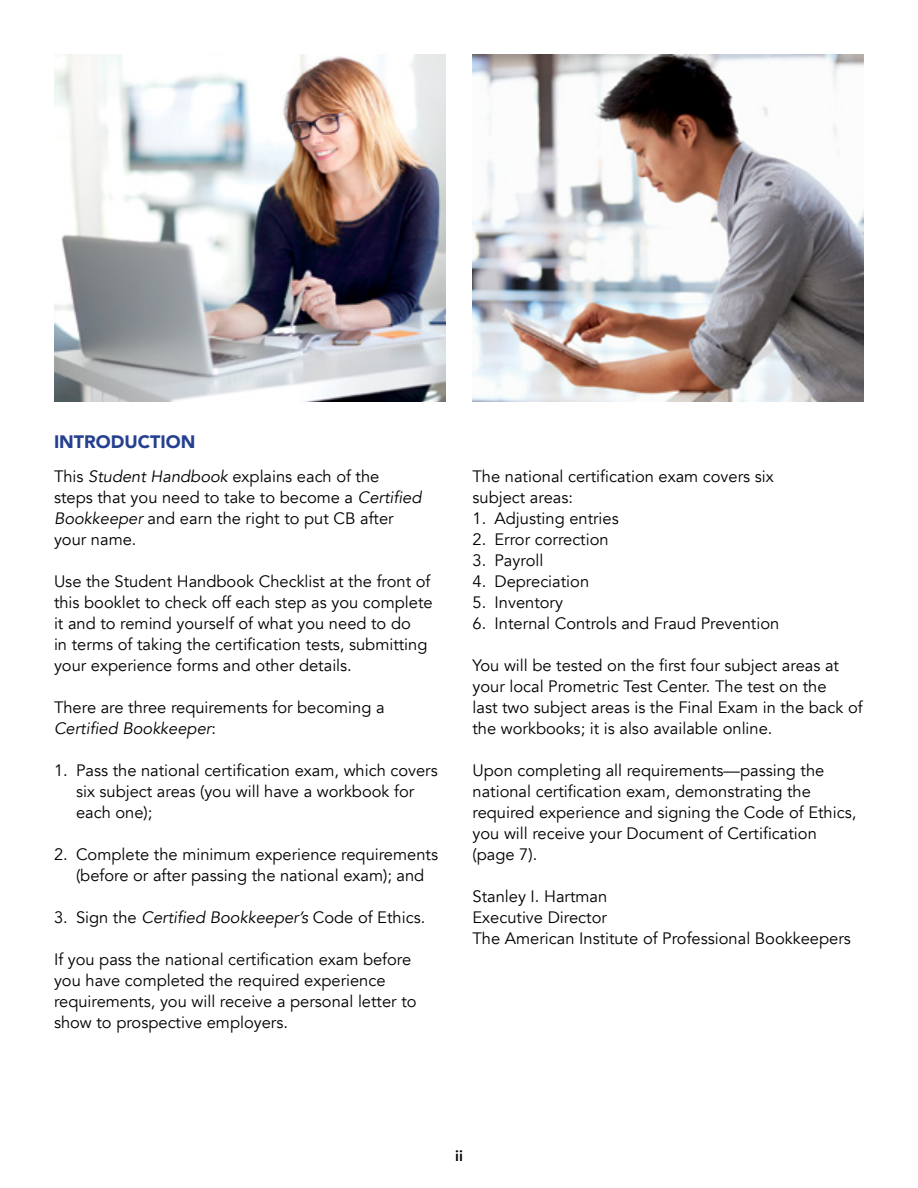
<style>
.page{position:relative;width:918px;height:1188px;background:#fff}
.page>*{position:absolute;margin:0;border:0;box-sizing:border-box;transform-origin:0 0}
.t1{font:900 18px "Avenir";color:#25408f}
.t2{font:16.5px/21px "Avenir";color:#000}
.t3{font:800 15px "Avenir";color:#000}
.s1{font-style:italic}
</style>
<div class="page">
<img style="left:472px;top:54px;width:392px;height:348px">
<img style="left:54px;top:54px;width:392px;height:347px">
<p class="t1" style="left:54px;top:427px;width:143px">INTRODUCTION</p>
<p class="t2" style="left:54px;top:466px;width:369px">This <span class="s1">Student Handbook</span> explains each of the steps that you need to take to become a <span class="s1">Certified Bookkeeper</span> and earn the right to put CB after your name.</p>
<p class="t2" style="left:54px;top:571px;width:380px">Use the Student Handbook Checklist at the front of this booklet to check off each step as you complete it and to remind yourself of what you need to do<br>in terms of taking the certification tests, submitting your experience forms and other details.</p>
<p class="t2" style="left:54px;top:697px;width:332px">There are three requirements for becoming a<br><span class="s1">Certified Bookkeeper</span>:</p>
<p class="t2" style="left:76px;top:760px;width:363px;text-indent:-22px">1. Pass the national certification exam, which covers six subject areas (you will have a workbook for each one);</p>
<p class="t2" style="left:54px;top:844px;width:386px;text-align:center">2. Complete the minimum experience requirements (before or after passing the national exam); and</p>
<p class="t2" style="left:54px;top:907px;width:373px">3. Sign the <span class="s1">Certified Bookkeeper’s</span> Code of Ethics.</p>
<p class="t2" style="left:54px;top:949px;width:364px">If you pass the national certification exam before you have completed the required experience requirements, you will receive a personal letter to show to prospective employers.</p>
<p class="t2" style="left:473px;top:466px;width:303px">The national certification exam covers six subject areas:</p>
<p class="t2" style="left:473px;top:508px;width:148px">1. Adjusting entries</p>
<p class="t2" style="left:473px;top:529px;width:138px">2. Error correction</p>
<p class="t2" style="left:473px;top:550px;width:72px">3. Payroll</p>
<p class="t2" style="left:473px;top:571px;width:118px">4. Depreciation</p>
<p class="t2" style="left:473px;top:592px;width:92px">5. Inventory</p>
<p class="t2" style="left:473px;top:613px;width:308px">6. Internal Controls and Fraud Prevention</p>
<p class="t2" style="left:473px;top:655px;width:392px">You will be tested on the first four subject areas at your local Prometric Test Center. The test on the<br>last two subject areas is the Final Exam in the back of the workbooks; it is also available online.</p>
<p class="t2" style="left:473px;top:760px;width:385px">Upon completing all requirements—passing the national certification exam, demonstrating the required experience and signing the Code of Ethics, you will receive your Document of Certification (page 7).</p>
<p class="t2" style="left:473px;top:886px;width:380px">Stanley I. Hartman<br>Executive Director<br>The American Institute of Professional Bookkeepers</p>
<p class="t3" style="left:455px;top:1144px;width:9px">ii</p>
</div>
